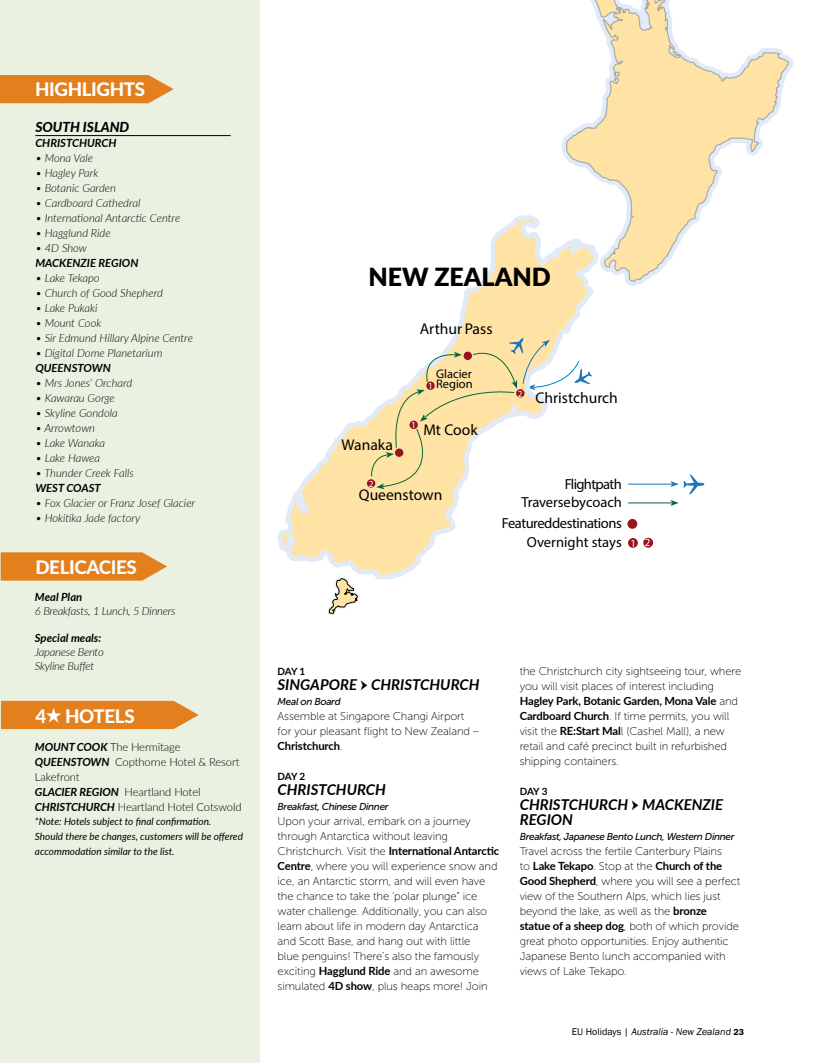
<style>
.page{position:relative;width:815px;height:1063px;background:#fff}
.page>*{position:absolute;margin:0;border:0;box-sizing:border-box;transform-origin:0 0}
.t1{font:900 25px "Lato";color:#000}
.t2{font:800 18.75px "Lato";letter-spacing:-.02em;color:#fff}
.t3{font:15.62px "Myriad Pro";color:#000}
.t4{font:italic 700 15px/15px "Lato";color:#000}
.t5{font:14.62px "Myriad Pro";letter-spacing:-.03em;color:#000}
.t6{font:14.62px "Myriad Pro";color:#000}
.t7{font:italic 800 13.75px "Lato";color:#000}
.t8{font:12.5px/10px "Myriad Pro";color:#000}
.t9{font:11.25px/15px "Museo Sans 100";letter-spacing:-.01em;color:#000}
.t10{font:italic 300 11.25px "Lato";color:#000}
.t11{font:700 11.25px "Lato";letter-spacing:-.01em;color:#000}
.t12{font:300 11.25px/15px "Lato";letter-spacing:-.01em;color:#000}
.t13{font:italic 700 11.25px "Lato";color:#000}
.t14{font:italic 300 11.25px/13.8px "Lato";letter-spacing:-.02em;color:#000}
.t15{font:italic 10px/15px "Lato";color:#000}
.t16{font:italic 10px "Museo Sans 500";letter-spacing:-.03em;color:#000}
.t17{font:italic 10px "Franklin Gothic";color:#000}
.t18{font:700 10px "Lato";letter-spacing:-.05em;color:#000}
.t19{font:9.38px "Myriad Pro";color:#fff}
.s1{font-weight:700;font-style:italic}
.s2{font-size:11px;color:#fff}
.s3{font-family:"Minion Pro";font-weight:400;font-style:normal;font-size:17.5px}
.s4{font-family:"Museo Sans 100";font-weight:400}
.s5{font-family:"Lato";font-weight:700}
.s6{font-style:normal}
.s7{font-weight:600;font-style:normal;font-size:8.75px}
</style>
<div class="page">
<div style="left:0;top:0;width:260px;height:1063px;background:#ebf1e1"></div>
<svg style="left:1px;top:552px;width:166px;height:29px;background:#e38a2f"></svg>
<svg style="left:1px;top:701px;width:198px;height:28px;background:#e3872b"></svg>
<svg style="left:0;top:75px;width:174px;height:28px;background:#e3872a"></svg>
<hr style="left:35px;top:135px;width:196px;height:1px;background:#000">
<svg style="left:590px;top:0;width:200px;height:283px"></svg>
<svg style="left:277px;top:117px;width:360px;height:463px"></svg>
<svg style="left:326px;top:575px;width:34px;height:40px"></svg>
<div style="left:367px;top:479px;width:8px;height:9px;background:#97131f;border-radius:50%"></div>
<div style="left:627px;top:519px;width:10px;height:10px;background:#97131f;border-radius:50%"></div>
<div style="left:628px;top:538px;width:10px;height:10px;background:#97131f;border-radius:50%"></div>
<div style="left:643px;top:538px;width:10px;height:10px;background:#97131f;border-radius:50%"></div>
<hr style="left:628px;top:484px;width:44px;height:1px;background:#1c75bc">
<svg style="left:670px;top:474px;width:34px;height:20px"></svg>
<hr style="left:628px;top:502px;width:44px;height:1px;background:#006838">
<svg style="left:670px;top:500px;width:9px;height:6px"></svg>
<svg style="left:370px;top:337px;width:222px;height:152px"></svg>
<h2 class="t2" style="left:35px;top:76px;width:112px">HIGHLIGHTS</h2>
<p class="t7" style="left:35px;top:117px;width:96px">SOUTH ISLAND</p>
<p class="t13" style="left:35px;top:135px;width:83px">CHRISTCHURCH</p>
<p class="t10" style="left:35px;top:150px;width:59px">• Mona Vale</p>
<p class="t10" style="left:35px;top:165px;width:65px">• Hagley Park</p>
<p class="t10" style="left:35px;top:180px;width:82px">• Botanic Garden</p>
<p class="t10" style="left:35px;top:195px;width:107px">• Cardboard Cathedral</p>
<p class="t10" style="left:35px;top:210px;width:146px">• International Antarctic Centre</p>
<p class="t10" style="left:35px;top:225px;width:77px">• Hagglund Ride</p>
<p class="t10" style="left:35px;top:240px;width:53px">• 4D Show</p>
<p class="t13" style="left:35px;top:255px;width:105px">MACKENZIE REGION</p>
<p class="t10" style="left:35px;top:270px;width:66px">• Lake Tekapo</p>
<p class="t10" style="left:35px;top:285px;width:129px">• Church of Good Shepherd</p>
<p class="t10" style="left:35px;top:300px;width:64px">• Lake Pukaki</p>
<p class="t10" style="left:35px;top:315px;width:68px">• Mount Cook</p>
<p class="t10" style="left:35px;top:330px;width:159px">• Sir Edmund Hillary Alpine Centre</p>
<p class="t10" style="left:35px;top:345px;width:129px">• Digital Dome Planetarium</p>
<p class="t13" style="left:35px;top:360px;width:77px">QUEENSTOWN</p>
<p class="t10" style="left:35px;top:375px;width:99px">• Mrs Jones’ Orchard</p>
<p class="t10" style="left:35px;top:390px;width:81px">• Kawarau Gorge</p>
<p class="t10" style="left:35px;top:405px;width:84px">• Skyline Gondola</p>
<p class="t10" style="left:35px;top:420px;width:61px">• Arrowtown</p>
<p class="t10" style="left:35px;top:435px;width:71px">• Lake Wanaka</p>
<p class="t10" style="left:35px;top:450px;width:66px">• Lake Hawea</p>
<p class="t10" style="left:35px;top:465px;width:100px">• Thunder Creek Falls</p>
<p class="t13" style="left:35px;top:480px;width:67px">WEST COAST</p>
<p class="t10" style="left:35px;top:495px;width:161px">• Fox Glacier or Franz Josef Glacier</p>
<p class="t10" style="left:35px;top:510px;width:107px">• Hokitika Jade factory</p>
<h2 class="t2" style="left:35px;top:553px;width:103px">DELICACIES</h2>
<p class="t13" style="left:35px;top:589px;width:49px">Meal Plan</p>
<p class="t14" style="left:35px;top:603px;width:142px">6 Breakfasts, 1 Lunch, 5 Dinners</p>
<p class="t13" style="left:35px;top:630px;width:68px">Special meals:</p>
<p class="t14" style="left:35px;top:645px;width:70px">Japanese Bento<br>Skyline Buffet</p>
<h2 class="t2" style="left:35px;top:702px;width:101px">4 HOTELS</h2>
<p class="t12" style="left:35px;top:739px;width:208px"><span class="s1">MOUNT COOK</span> The Hermitage<br><span class="s1">QUEENSTOWN</span> Copthorne Hotel &amp; Resort<br>Lakefront<br><span class="s1">GLACIER REGION</span> Heartland Hotel<br><span class="s1">CHRISTCHURCH</span> Heartland Hotel Cotswold</p>
<p class="t15" style="left:35px;top:813px;width:210px">*Note: Hotels subject to final confirmation.<br>Should there be changes, customers will be offered accommodation similar to the list.</p>
<h1 class="t1" style="left:368px;top:258px;width:184px">NEW ZEALAND</h1>
<h3 class="t3" style="left:420px;top:319px;width:74px">Arthur Pass</h3>
<h3 class="t3" style="left:342px;top:435px;width:53px">Wanaka</h3>
<p class="t19" style="left:369px;top:478px;width:6px">2</p>
<p class="t8" style="left:436px;top:369px;width:38px">Glacier<br>Region</p>
<p class="t19" style="left:428px;top:380px;width:6px">1</p>
<p class="t19" style="left:411px;top:419px;width:6px">1</p>
<h3 class="t3" style="left:423px;top:420px;width:56px">Mt Cook</h3>
<h3 class="t3" style="left:359px;top:485px;width:85px">Queenstown</h3>
<p class="t19" style="left:518px;top:388px;width:6px">2</p>
<h3 class="t3" style="left:535px;top:388px;width:84px">Christchurch</h3>
<p class="t5" style="left:565px;top:475px;width:59px">Flight path</p>
<p class="t5" style="left:502px;top:514px;width:122px">Featured destinations</p>
<p class="t5" style="left:521px;top:493px;width:102px">Traverse by coach</p>
<p class="t6" style="left:527px;top:534px;width:125px">Overnight stays <span class="s2">1 2</span></p>
<p class="t18" style="left:278px;top:664px;width:29px">DAY 1</p>
<h3 class="t4" style="left:278px;top:676px;width:204px">SINGAPORE <span class="s3">→</span> CHRISTCHURCH</h3>
<p class="t16" style="left:278px;top:696px;width:65px">Meal on Board</p>
<p class="t9" style="left:278px;top:709px;width:203px">Assemble at Singapore Changi Airport for your pleasant flight to New Zealand –</p>
<p class="t11" style="left:278px;top:738px;width:67px">Christchurch<span class="s4">.</span></p>
<p class="t18" style="left:278px;top:769px;width:29px">DAY 2</p>
<h3 class="t4" style="left:278px;top:781px;width:110px">CHRISTCHURCH</h3>
<p class="t16" style="left:278px;top:801px;width:113px">Breakfast, Chinese Dinner</p>
<p class="t9" style="left:278px;top:814px;width:195px">Upon your arrival, embark on a journey through Antarctica without leaving</p>
<p class="t11" style="left:278px;top:843px;width:223px"><span class="s4">Christchurch. Visit the</span> International Antarctic</p>
<p class="t9" style="left:278px;top:859px;width:221px"><span class="s5">Centre</span>, where you will experience snow and ice, an Antarctic storm, and will even have the chance to take the ‘polar plunge” ice water challenge. Additionally, you can also learn about life in modern day Antarctica and Scott Base, and hang out with little<br>blue penguins! There’s also the famously exciting <span class="s5">Hagglund Ride</span> and an awesome simulated <span class="s5">4D show</span>, plus heaps more! Join</p>
<p class="t9" style="left:520px;top:664px;width:223px">the Christchurch city sightseeing tour, where you will visit places of interest including</p>
<p class="t11" style="left:520px;top:693px;width:220px">Hagley Park, Botanic Garden, Mona Vale <span class="s4">and</span></p>
<p class="t9" style="left:520px;top:709px;width:211px"><span class="s5">Cardboard Church</span>. If time permits, you will visit the <span class="s5">RE:Start Mal</span>l (Cashel Mall), a new retail and café precinct built in refurbished shipping containers.</p>
<p class="t18" style="left:520px;top:784px;width:29px">DAY 3</p>
<h3 class="t4" style="left:520px;top:796px;width:205px">CHRISTCHURCH <span class="s3">→</span> MACKENZIE<br>REGION</h3>
<p class="t16" style="left:520px;top:831px;width:216px">Breakfast, Japanese Bento Lunch, Western Dinner</p>
<p class="t9" style="left:520px;top:844px;width:204px">Travel across the fertile Canterbury Plains</p>
<p class="t11" style="left:520px;top:858px;width:204px"><span class="s4">to</span> Lake Tekapo<span class="s4">. Stop at the</span> Church of the</p>
<p class="t9" style="left:520px;top:874px;width:222px"><span class="s5">Good Shepherd</span>, where you will see a perfect view of the Southern Alps, which lies just beyond the lake, as well as the <span class="s5">bronze statue of a sheep dog</span>, both of which provide great photo opportunities. Enjoy authentic Japanese Bento lunch accompanied with views of Lake Tekapo.</p>
<p class="t17" style="left:572px;top:1025px;width:174px"><span class="s6">EU Holidays |</span> Australia - New Zealand <span class="s7">23</span></p>
</div>
